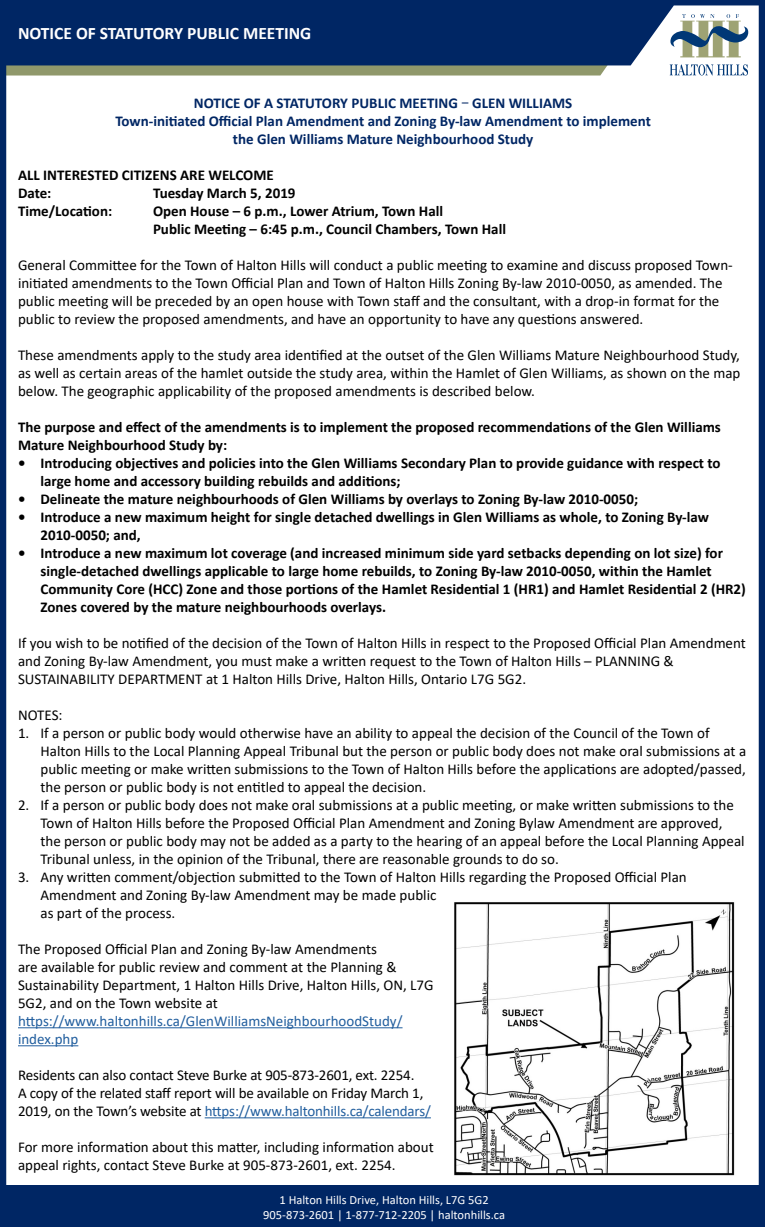
<style>
.page{position:relative;width:765px;height:1227px;background:#fff}
.page>*{position:absolute;margin:0;border:0;box-sizing:border-box;transform-origin:0 0}
.t1{font:700 17.5px "Calibri";color:#fff}
.t2{font:15px/18px "Calibri";color:#000}
.t3{font:700 15px/18px "Calibri";color:#000}
.t4{font:700 15px/18px "Calibri";color:#002664;text-align:center}
.t5{font:15px/18px "Calibri";color:#215e9e}
.t6{font:12.5px/15px "Calibri";color:#fff;text-align:center}
.s1{font-family:"Futura PT";font-weight:400}
.s2{color:#215e9e}
</style>
<div class="page">
<svg style="left:6px;top:65px;width:753px;height:10px;background:#99a284"></svg>
<svg style="left:6px;top:0;width:753px;height:65px;background:#1a3c72"></svg>
<div style="left:0;top:1185px;width:765px;height:41px;background:#002664"></div>
<div style="left:759px;top:0;width:6px;height:1226px;background:#002664"></div>
<div style="left:0;top:0;width:6px;height:1226px;background:#002664"></div>
<hr style="left:18px;top:1027px;width:385px;height:1px;background:#215e9e">
<hr style="left:18px;top:1045px;width:60px;height:1px;background:#215e9e">
<hr style="left:205px;top:1117px;width:226px;height:1px;background:#215e9e">
<img style="left:454px;top:902px;width:281px;height:274px">
<p class="t1" style="left:18px;top:21px;width:295px">NOTICE OF STATUTORY PUBLIC MEETING</p>
<p class="t4" style="left:115px;top:93px;width:537px">NOTICE OF A STATUTORY PUBLIC MEETING <span class="s1">−</span> GLEN WILLIAMS<br>Town-initiated Official Plan Amendment and Zoning By-law Amendment to implement the Glen Williams Mature Neighbourhood Study</p>
<p class="t3" style="left:18px;top:165px;width:257px">ALL INTERESTED CITIZENS ARE WELCOME<br>Date:</p>
<p class="t3" style="left:153px;top:183px;width:144px">Tuesday March 5, 2019</p>
<p class="t3" style="left:18px;top:201px;width:96px">Time/Location:</p>
<p class="t3" style="left:153px;top:201px;width:355px">Open House – 6 p.m., Lower Atrium, Town Hall<br>Public Meeting – 6:45 p.m., Council Chambers, Town Hall</p>
<p class="t2" style="left:18px;top:255px;width:716px">General Committee for the Town of Halton Hills will conduct a public meeting to examine and discuss proposed Town&shy;initiated amendments to the Town Official Plan and Town of Halton Hills Zoning By-law 2010-0050, as amended. The public meeting will be preceded by an open house with Town staff and the consultant, with a drop-in format for the public to review the proposed amendments, and have an opportunity to have any questions answered.</p>
<p class="t2" style="left:18px;top:345px;width:724px;text-align:justify">These amendments apply to the study area identified at the outset of the Glen Williams Mature Neighbourhood Study, as well as certain areas of the hamlet outside the study area, within the Hamlet of Glen Williams, as shown on the map below. The geographic applicability of the proposed amendments is described below.</p>
<p class="t3" style="left:18px;top:417px;width:704px">The purpose and effect of the amendments is to implement the proposed recommendations of the Glen Williams<br>Mature Neighbourhood Study by:</p>
<p class="t3" style="left:41px;top:453px;width:682px;text-indent:-22px">• Introducing objectives and policies into the Glen Williams Secondary Plan to provide guidance with respect to large home and accessory building rebuilds and additions;</p>
<p class="t3" style="left:18px;top:489px;width:622px">• Delineate the mature neighbourhoods of Glen Williams by overlays to Zoning By-law 2010-0050;</p>
<p class="t3" style="left:41px;top:507px;width:670px;text-indent:-22px">• Introduce a new maximum height for single detached dwellings in Glen Williams as whole, to Zoning By-law<br>2010-0050; and,</p>
<p class="t3" style="left:41px;top:543px;width:707px;text-indent:-22px">• Introduce a new maximum lot coverage (and increased minimum side yard setbacks depending on lot size) for single-detached dwellings applicable to large home rebuilds, to Zoning By-law 2010-0050, within the Hamlet Community Core (HCC) Zone and those portions of the Hamlet Residential 1 (HR1) and Hamlet Residential 2 (HR2)<br>Zones covered by the mature neighbourhoods overlays.</p>
<p class="t2" style="left:18px;top:633px;width:729px">If you wish to be notified of the decision of the Town of Halton Hills in respect to the Proposed Official Plan Amendment and Zoning By-law Amendment, you must make a written request to the Town of Halton Hills – PLANNING &amp;<br>SUSTAINABILITY DEPARTMENT at 1 Halton Hills Drive, Halton Hills, Ontario L7G 5G2.</p>
<p class="t2" style="left:18px;top:705px;width:46px">NOTES:</p>
<p class="t2" style="left:41px;top:723px;width:707px;text-indent:-22px">1. If a person or public body would otherwise have an ability to appeal the decision of the Council of the Town of Halton Hills to the Local Planning Appeal Tribunal but the person or public body does not make oral submissions at a public meeting or make written submissions to the Town of Halton Hills before the applications are adopted/passed, the person or public body is not entitled to appeal the decision.</p>
<p class="t2" style="left:41px;top:795px;width:706px;text-indent:-22px">2. If a person or public body does not make oral submissions at a public meeting, or make written submissions to the Town of Halton Hills before the Proposed Official Plan Amendment and Zoning Bylaw Amendment are approved, the person or public body may not be added as a party to the hearing of an appeal before the Local Planning Appeal Tribunal unless, in the opinion of the Tribunal, there are reasonable grounds to do so.</p>
<p class="t2" style="left:41px;top:867px;width:648px;text-indent:-22px">3. Any written comment/objection submitted to the Town of Halton Hills regarding the Proposed Official Plan<br>Amendment and Zoning By-law Amendment may be made public<br>as part of the process.</p>
<p class="t2" style="left:18px;top:939px;width:417px">The Proposed Official Plan and Zoning By-law Amendments<br>are available for public review and comment at the Planning &amp; Sustainability Department, 1 Halton Hills Drive, Halton Hills, ON, L7G 5G2, and on the Town website at</p>
<p class="t5" style="left:18px;top:1011px;width:386px">https://www.haltonhills.ca/GlenWilliamsNeighbourhoodStudy/ index.php</p>
<p class="t2" style="left:18px;top:1065px;width:414px">Residents can also contact Steve Burke at 905-873-2601, ext. 2254.<br>A copy of the related staff report will be available on Friday March 1,<br>2019, on the Town’s website at <span class="s2">https://www.haltonhills.ca/calendars/</span></p>
<p class="t2" style="left:18px;top:1137px;width:417px">For more information about this matter, including information about appeal rights, contact Steve Burke at 905-873-2601, ext. 2254.</p>
<p class="t6" style="left:263px;top:1191px;width:244px">1 Halton Hills Drive, Halton Hills, L7G 5G2<br>905-873-2601 | 1-877-712-2205 | haltonhills.ca</p>
</div>
